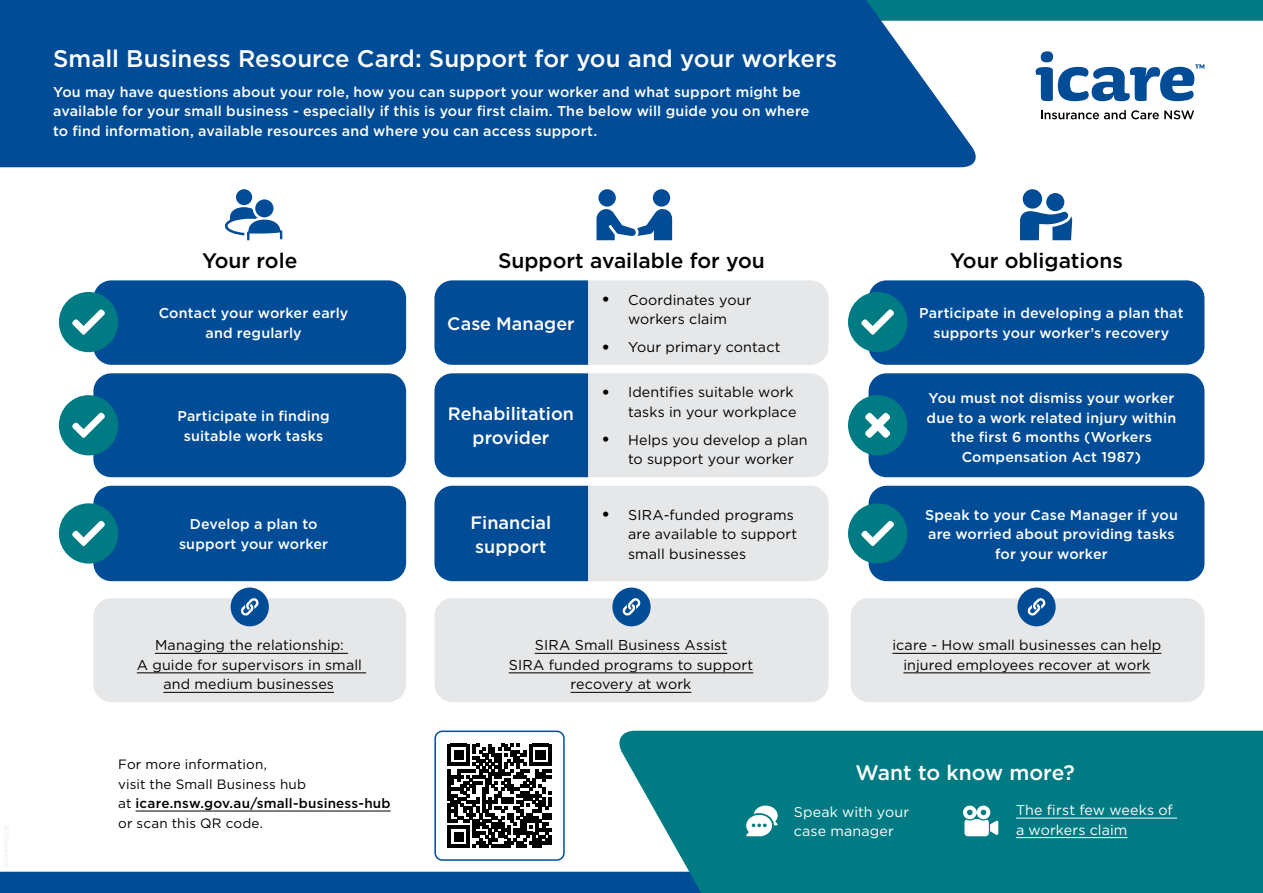
<style>
.page{position:relative;width:1263px;height:893px;background:#fff}
.page>*{position:absolute;margin:0;border:0;box-sizing:border-box;transform-origin:0 0}
.Body{font:500 24px "Gotham";color:#fff}
.t1{font:500 21px "Gotham";color:#000}
.Body-2{font:500 21px "Gotham";letter-spacing:-.005em;color:#fff}
.Label{font:500 18px/24px "Gotham";color:#fff;text-align:center}
.Body-3{font:500 14.25px/19.5px "Gotham";letter-spacing:.01em;color:#fff;text-align:center}
.Body-4{font:14.25px/19.5px "Gotham";letter-spacing:.01em;color:#000;text-align:center}
.Body-5{font:14.25px/19.5px "Gotham";letter-spacing:.01em;color:#fff}
.Body-6{font:13.5px/19.5px "Gotham";letter-spacing:.01em;color:#000}
.s1{font-size:19.5px}
.s2{font-weight:500}
</style>
<div class="page">
<div style="left:0;top:872px;width:615px;height:21px;background:#004c97"></div>
<div style="left:615px;top:731px;width:648px;height:162px;background:#007b83"></div>
<div style="left:980px;top:0;width:283px;height:21px;background:#007b83"></div>
<div style="left:0;top:0;width:980px;height:167px;background:#004c97"></div>
<svg style="left:448px;top:744px;width:103px;height:103px"></svg>
<div style="left:434px;top:731px;width:131px;height:130px;border:2px solid #004c97;border-radius:7px"></div>
<svg style="left:1036px;top:51px;width:168px;height:50px"></svg>
<svg style="left:1041px;top:110px;width:153px;height:9px"></svg>
<svg style="left:225px;top:189px;width:57px;height:51px"></svg>
<svg style="left:1020px;top:189px;width:52px;height:51px"></svg>
<svg style="left:963px;top:805px;width:35px;height:31px"></svg>
<div style="left:93px;top:280px;width:313px;height:85px;background:#004c97;border-radius:18px"></div>
<div style="left:868px;top:280px;width:336px;height:85px;background:#004c97;border-radius:18px"></div>
<div style="left:93px;top:373px;width:313px;height:104px;background:#004c97;border-radius:18px"></div>
<div style="left:868px;top:373px;width:336px;height:104px;background:#004c97;border-radius:18px"></div>
<div style="left:93px;top:486px;width:313px;height:95px;background:#004c97;border-radius:18px"></div>
<div style="left:868px;top:486px;width:336px;height:95px;background:#004c97;border-radius:18px"></div>
<div style="left:59px;top:292px;width:59px;height:60px;background:#007b83;border-radius:50%"></div>
<div style="left:848px;top:292px;width:59px;height:60px;background:#007b83;border-radius:50%"></div>
<div style="left:59px;top:395px;width:59px;height:60px;background:#007b83;border-radius:50%"></div>
<div style="left:848px;top:395px;width:59px;height:60px;background:#007b83;border-radius:50%"></div>
<div style="left:59px;top:503px;width:59px;height:61px;background:#007b83;border-radius:50%"></div>
<div style="left:848px;top:503px;width:59px;height:61px;background:#007b83;border-radius:50%"></div>
<hr style="left:136px;top:811px;width:255px;height:1px;background:#000">
<div style="left:93px;top:598px;width:313px;height:104px;background:#e6e7e8;border-radius:18px"></div>
<hr style="left:155px;top:653px;width:193px;height:1px;background:#000">
<hr style="left:137px;top:672px;width:229px;height:1px;background:#000">
<hr style="left:163px;top:692px;width:171px;height:1px;background:#000">
<div style="left:851px;top:598px;width:353px;height:104px;background:#e6e7e8;border-radius:18px"></div>
<hr style="left:892px;top:653px;width:269px;height:1px;background:#000">
<hr style="left:903px;top:672px;width:247px;height:1px;background:#000">
<div style="left:1017px;top:587px;width:39px;height:39px;background:#004c97;border-radius:50%"></div>
<hr style="left:1016px;top:818px;width:161px;height:1px;background:#fff">
<hr style="left:1016px;top:837px;width:111px;height:1px;background:#fff">
<svg style="left:865px;top:412px;width:25px;height:26px"></svg>
<svg style="left:72px;top:309px;width:33px;height:26px"></svg>
<svg style="left:861px;top:309px;width:33px;height:26px"></svg>
<svg style="left:72px;top:412px;width:33px;height:26px"></svg>
<svg style="left:72px;top:520px;width:33px;height:26px"></svg>
<svg style="left:861px;top:520px;width:33px;height:26px"></svg>
<div style="left:231px;top:587px;width:38px;height:39px;background:#004c97;border-radius:50%"></div>
<svg style="left:241px;top:598px;width:18px;height:18px"></svg>
<svg style="left:596px;top:189px;width:76px;height:51px"></svg>
<svg style="left:434px;top:280px;width:394px;height:85px;background:#8eacc9"></svg>
<svg style="left:434px;top:373px;width:394px;height:104px;background:#8dabc9"></svg>
<svg style="left:434px;top:486px;width:394px;height:95px;background:#8dabc8"></svg>
<div style="left:434px;top:598px;width:394px;height:104px;background:#e6e7e8;border-radius:18px"></div>
<hr style="left:535px;top:653px;width:192px;height:1px;background:#000">
<hr style="left:509px;top:672px;width:244px;height:1px;background:#000">
<hr style="left:571px;top:692px;width:120px;height:1px;background:#000">
<div style="left:612px;top:587px;width:39px;height:39px;background:#004c97;border-radius:50%"></div>
<svg style="left:623px;top:598px;width:17px;height:18px"></svg>
<svg style="left:1028px;top:598px;width:17px;height:18px"></svg>
<svg style="left:746px;top:806px;width:32px;height:30px"></svg>
<p class="Body" style="left:53px;top:43px;width:785px">Small Business Resource Card: Support for you and your workers</p>
<p class="Body-3" style="left:53px;top:82px;width:758px;text-align:left">You may have questions about your role, how you can support your worker and what support might be available for your small business - especially if this is your first claim. The below will guide you on where to find information, available resources and where you can access support.</p>
<h1 class="t1" style="left:202px;top:246px;width:97px">Your role</h1>
<p class="Body-3" style="left:159px;top:303px;width:191px">Contact your worker early and regularly</p>
<p class="Body-3" style="left:177px;top:406px;width:154px">Participate in finding suitable work tasks</p>
<p class="Body-3" style="left:179px;top:514px;width:151px">Develop a plan to support your worker</p>
<p class="Body-4" style="left:137px;top:635px;width:226px">Managing the relationship:<br>A guide for supervisors in small and medium businesses</p>
<h1 class="t1" style="left:498px;top:246px;width:268px">Support available for you</h1>
<p class="Label" style="left:447px;top:311px;width:129px">Case Manager</p>
<p class="Label" style="left:448px;top:402px;width:128px">Rehabilitation provider</p>
<p class="Body-4" style="left:601px;top:289px;width:152px"><span class="s1">•</span> Coordinates your workers claim</p>
<p class="Body-4" style="left:601px;top:337px;width:181px"><span class="s1">•</span> Your primary contact</p>
<p class="Body-4" style="left:601px;top:382px;width:197px;text-align:right"><span class="s1">•</span> Identifies suitable work tasks in your workplace</p>
<p class="Body-4" style="left:628px;top:430px;width:181px;text-align:left;text-indent:-27px"><span class="s1">•</span> Helps you develop a plan to support your worker</p>
<p class="Label" style="left:471px;top:510px;width:82px;text-align:left">Financial support</p>
<p class="Body-4" style="left:628px;top:505px;width:171px;text-align:left;text-indent:-27px"><span class="s1">•</span> SIRA-funded programs are available to support small businesses</p>
<p class="Body-4" style="left:509px;top:635px;width:246px">SIRA Small Business Assist<br>SIRA funded programs to support recovery at work</p>
<h1 class="t1" style="left:950px;top:246px;width:174px">Your obligations</h1>
<p class="Body-3" style="left:919px;top:303px;width:266px">Participate in developing a plan that supports your worker’s recovery</p>
<p class="Body-3" style="left:926px;top:388px;width:251px">You must not dismiss your worker due to a work related injury within the first 6 months (Workers<br>Compensation Act 1987)</p>
<p class="Body-3" style="left:925px;top:505px;width:254px">Speak to your Case Manager if you are worried about providing tasks for your worker</p>
<p class="Body-4" style="left:892px;top:635px;width:270px">icare - How small businesses can help injured employees recover at work</p>
<p class="Body-6" style="left:118px;top:754px;width:274px">For more information,<br>visit the Small Business hub<br>at <span class="s2">icare.nsw.gov.au/small-business-hub </span>or scan this QR code.</p>
<p class="Body-2" style="left:855px;top:759px;width:221px">Want to know more?</p>
<p class="Body-5" style="left:794px;top:801px;width:117px">Speak with your case manager</p>
<p class="Body-5" style="left:1016px;top:800px;width:158px">The first few weeks of a workers claim</p>
</div>
